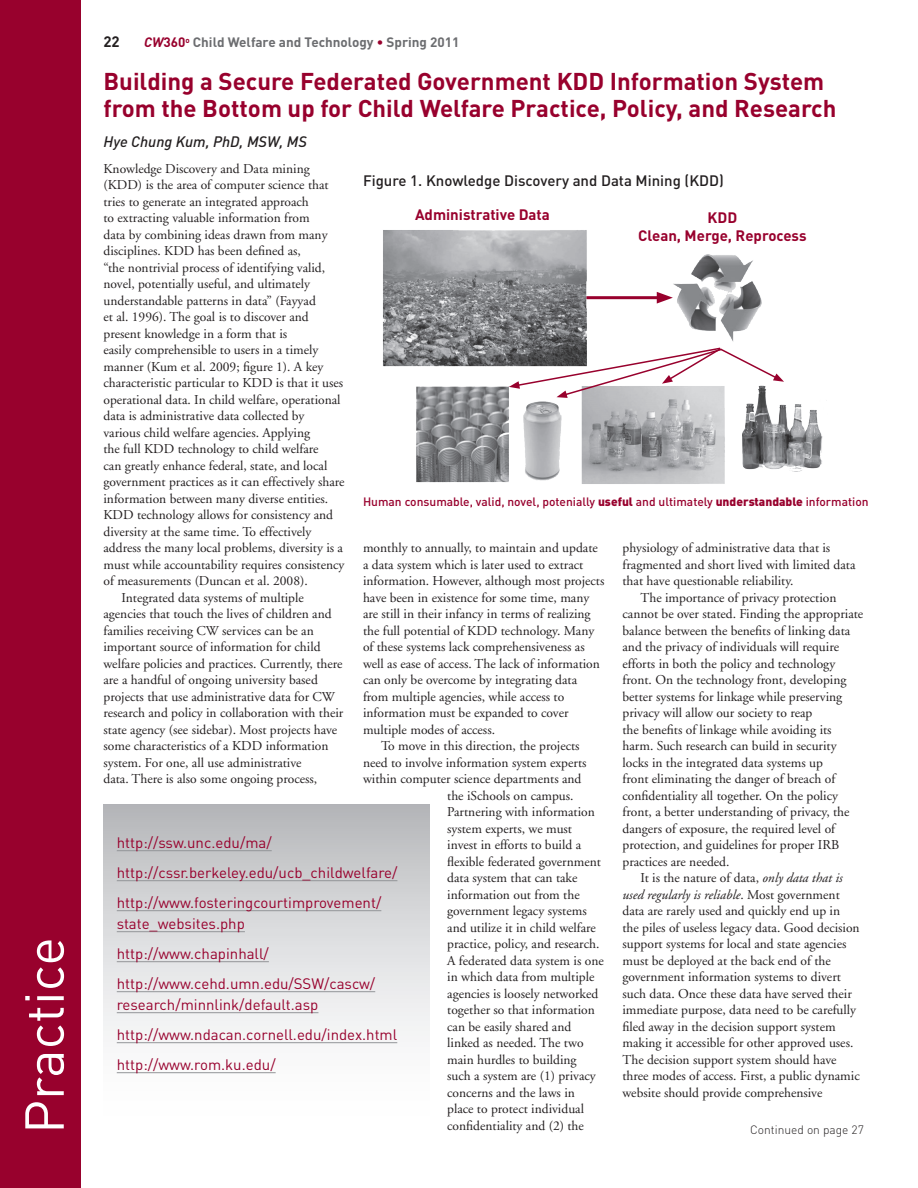
<style>
.page{position:relative;width:918px;height:1188px;background:#fff}
.page>*{position:absolute;margin:0;border:0;box-sizing:border-box;transform-origin:0 0}
.t1{font:54px "DINOT";color:#fff}
.t2{font:700 24px/27px "DINOT";color:#98012d}
.body_text_no_indent{font:15px/21px "DINOT";color:#98012d}
.H2___fig_head{font:500 15px "DINOT";color:#231f20}
.t3{font:700 15px "DINOT";color:#98012d}
.author{font:italic 500 15px "DINOT";color:#231f20}
.t4{font:700 15px "DINOT";color:#231f20}
.Body_text{font:13.5px/16.5px "Adobe Garamond";color:#231f20}
.body_text_no_indent-2{font:13.5px/16.5px "Adobe Garamond";color:#231f20}
.t5{font:700 13.5px "DINOT";color:#6c6d70}
.t6{font:500 12px "DINOT";color:#98012d}
.Cont__on_from{font:300 12px "DINOT";color:#231f20}
.s1{font-style:italic;color:#98012d}
.s2{color:#98012d}
.s3{font-weight:900}
.s4{font-style:italic}
</style>
<div class="page">
<div style="left:0;top:0;width:81px;height:1188px;background:#98012d"></div>
<img style="left:382px;top:230px;width:441px;height:254px">
<svg style="left:509px;top:347px;width:275px;height:51px"></svg>
<div style="left:104px;top:805px;width:325px;height:329px;background:linear-gradient(to bottom,#bbbcbf,#fff)"></div>
<hr style="left:117px;top:850px;width:155px;height:1px;background:#939598">
<hr style="left:117px;top:880px;width:280px;height:1px;background:#939598">
<hr style="left:117px;top:910px;width:264px;height:1px;background:#939598">
<hr style="left:117px;top:931px;width:128px;height:1px;background:#939598">
<hr style="left:117px;top:961px;width:152px;height:1px;background:#939598">
<hr style="left:117px;top:991px;width:258px;height:1px;background:#939598">
<hr style="left:117px;top:1012px;width:201px;height:1px;background:#939598">
<hr style="left:117px;top:1042px;width:280px;height:1px;background:#939598">
<hr style="left:117px;top:1072px;width:159px;height:1px;background:#939598">
<h1 class="t1" style="left:8px;top:1134px;width:198px;rotate:-90deg">Practice</h1>
<p class="t4" style="left:104px;top:32px;width:18px">22</p>
<p class="t5" style="left:144px;top:33px;width:317px"><span class="s1">CW</span><span class="s2">360</span><sup>o</sup> Child Welfare and Technology <span class="s2">•</span> Spring 2011</p>
<h1 class="t2" style="left:104px;top:67px;width:734px">Building a Secure Federated Government KDD Information System from the Bottom up for Child Welfare Practice, Policy, and Research</h1>
<p class="author" style="left:104px;top:132px;width:205px">Hye Chung Kum, PhD, MSW, MS</p>
<p class="body_text_no_indent-2" style="left:104px;top:161px;width:243px">Knowledge Discovery and Data mining (KDD) is the area of computer science that tries to generate an integrated approach<br>to extracting valuable information from<br>data by combining ideas drawn from many disciplines. KDD has been defined as,<br>“the nontrivial process of identifying valid, novel, potentially useful, and ultimately understandable patterns in data” (Fayyad<br>et al. 1996). The goal is to discover and present knowledge in a form that is<br>easily comprehensible to users in a timely manner (Kum et al. 2009; figure 1). A key characteristic particular to KDD is that it uses operational data. In child welfare, operational data is administrative data collected by various child welfare agencies. Applying<br>the full KDD technology to child welfare<br>can greatly enhance federal, state, and local government practices as it can effectively share information between many diverse entities.<br>KDD technology allows for consistency and diversity at the same time. To effectively address the many local problems, diversity is a must while accountability requires consistency of measurements (Duncan et al. 2008).</p>
<p class="Body_text" style="left:104px;top:590px;width:241px;text-indent:18px">Integrated data systems of multiple agencies that touch the lives of children and families receiving CW services can be an important source of information for child welfare policies and practices. Currently, there are a handful of ongoing university based projects that use administrative data for CW research and policy in collaboration with their state agency (see sidebar). Most projects have some characteristics of a KDD information system. For one, all use administrative<br>data. There is also some ongoing process,</p>
<p class="H2___fig_head" style="left:363px;top:170px;width:362px">Figure 1. Knowledge Discovery and Data Mining (KDD)</p>
<p class="t3" style="left:415px;top:205px;width:136px">Administrative Data</p>
<p class="t3" style="left:708px;top:207px;width:31px">KDD</p>
<p class="t3" style="left:638px;top:225px;width:170px">Clean, Merge, Reprocess</p>
<p class="t6" style="left:363px;top:493px;width:507px">Human consumable, valid, novel, potenially <span class="s3">useful</span> and ultimately <span class="s3">understandable</span> information</p>
<p class="Body_text" style="left:363px;top:540px;width:243px">monthly to annually, to maintain and update a data system which is later used to extract information. However, although most projects have been in existence for some time, many are still in their infancy in terms of realizing the full potential of KDD technology. Many of these systems lack comprehensiveness as well as ease of access. The lack of information can only be overcome by integrating data from multiple agencies, while access to information must be expanded to cover multiple modes of access.</p>
<p class="Body_text" style="left:381px;top:738px;width:200px">To move in this direction, the projects</p>
<p class="Body_text" style="left:363px;top:754px;width:225px">need to involve information system experts</p>
<p class="Body_text" style="left:363px;top:771px;width:220px">within computer science departments and</p>
<p class="Body_text" style="left:447px;top:787px;width:128px">the iSchools on campus.</p>
<p class="Body_text" style="left:447px;top:804px;width:149px">Partnering with information</p>
<p class="Body_text" style="left:447px;top:820px;width:126px">system experts, we must</p>
<p class="Body_text" style="left:447px;top:837px;width:135px">invest in efforts to build a</p>
<p class="Body_text" style="left:447px;top:853px;width:155px">flexible federated government</p>
<p class="Body_text" style="left:447px;top:870px;width:132px">data system that can take</p>
<p class="Body_text" style="left:447px;top:886px;width:134px">information out from the</p>
<p class="Body_text" style="left:447px;top:903px;width:141px">government legacy systems</p>
<p class="Body_text" style="left:447px;top:919px;width:150px">and utilize it in child welfare</p>
<p class="Body_text" style="left:447px;top:936px;width:154px">practice, policy, and research.</p>
<p class="Body_text" style="left:447px;top:952px;width:158px">A federated data system is one</p>
<p class="Body_text" style="left:447px;top:969px;width:149px">in which data from multiple</p>
<p class="Body_text" style="left:447px;top:985px;width:153px">agencies is loosely networked</p>
<p class="Body_text" style="left:447px;top:1002px;width:149px">together so that information</p>
<p class="Body_text" style="left:447px;top:1018px;width:126px">can be easily shared and</p>
<p class="Body_text" style="left:447px;top:1035px;width:138px">linked as needed. The two</p>
<p class="Body_text" style="left:447px;top:1051px;width:131px">main hurdles to building</p>
<p class="Body_text" style="left:447px;top:1068px;width:150px">such a system are (1) privacy</p>
<p class="Body_text" style="left:447px;top:1084px;width:129px">concerns and the laws in</p>
<p class="Body_text" style="left:447px;top:1101px;width:138px">place to protect individual</p>
<p class="Body_text" style="left:447px;top:1117px;width:138px">confidentiality and (2) the</p>
<p class="Body_text" style="left:622px;top:540px;width:234px">physiology of administrative data that is fragmented and short lived with limited data that have questionable reliability.</p>
<p class="Body_text" style="left:622px;top:589px;width:242px;text-indent:18px">The importance of privacy protection cannot be over stated. Finding the appropriate balance between the benefits of linking data and the privacy of individuals will require efforts in both the policy and technology front. On the technology front, developing better systems for linkage while preserving privacy will allow our society to reap<br>the benefits of linkage while avoiding its harm. Such research can build in security locks in the integrated data systems up<br>front eliminating the danger of breach of confidentiality all together. On the policy front, a better understanding of privacy, the dangers of exposure, the required level of protection, and guidelines for proper IRB practices are needed.</p>
<p class="Body_text" style="left:622px;top:870px;width:239px;text-indent:18px">It is the nature of data, <span class="s4">only data that is used regularly is reliable</span>. Most government data are rarely used and quickly end up in the piles of useless legacy data. Good decision support systems for local and state agencies must be deployed at the back end of the government information systems to divert such data. Once these data have served their immediate purpose, data need to be carefully filed away in the decision support system making it accessible for other approved uses.<br>The decision support system should have three modes of access. First, a public dynamic website should provide comprehensive</p>
<p class="body_text_no_indent" style="left:117px;top:831px;width:156px">http://ssw.unc.edu/ma/</p>
<p class="body_text_no_indent" style="left:117px;top:861px;width:282px">http://cssr.berkeley.edu/ucb_childwelfare/</p>
<p class="body_text_no_indent" style="left:117px;top:891px;width:266px">http://www.fosteringcourtimprovement/ state_websites.php</p>
<p class="body_text_no_indent" style="left:117px;top:942px;width:154px">http://www.chapinhall/</p>
<p class="body_text_no_indent" style="left:117px;top:972px;width:260px">http://www.cehd.umn.edu/SSW/cascw/ research/minnlink/default.asp</p>
<p class="body_text_no_indent" style="left:117px;top:1023px;width:282px">http://www.ndacan.cornell.edu/index.html</p>
<p class="body_text_no_indent" style="left:117px;top:1053px;width:160px">http://www.rom.ku.edu/</p>
<p class="Cont__on_from" style="left:750px;top:1122px;width:115px">Continued on page 27</p>
</div>
